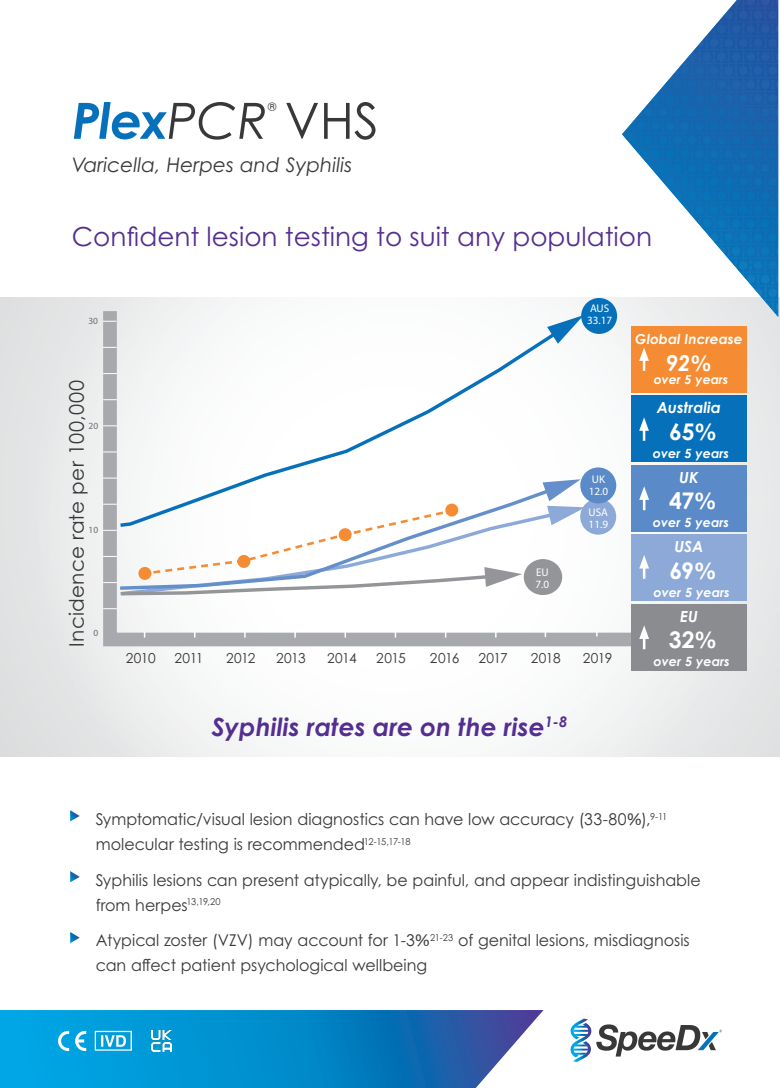
<style>
.page{position:relative;width:780px;height:1088px;background:#fff}
.page>*{position:absolute;margin:0;border:0;box-sizing:border-box;transform-origin:0 0}
.t1{font:italic 700 50px "Century Gothic Pro";color:#0671ba}
.t2{font:26.25px "Century Gothic Pro";color:#542e91}
.t3{font:italic 700 25px "Century Gothic Pro";color:#542e91}
.t4{font:700 23px "Century Gothic Pro";letter-spacing:-.01em;color:#fff}
.t5{font:italic 700 21.88px "Century Gothic Pro";color:#fff}
.t6{font:italic 20px "Century Gothic Pro";color:#383839}
.t7{font:20px "Century Gothic Pro";letter-spacing:.01em;color:#383839}
.t8{font:16.25px/25px "Century Gothic Pro";color:#383839}
.t9{font:italic 700 15.25px "Century Gothic Pro";color:#fff}
.t10{font:13.75px "Century Gothic Pro";letter-spacing:-.04em;color:#383839}
.t11{font:italic 700 13.75px "Century Gothic Pro";color:#fff}
.t12{font:italic 700 12.75px "Century Gothic Pro";color:#fff}
.t13{font:italic 700 12.5px "Century Gothic Pro";color:#fff}
.t14{font:italic 11.62px "Century Gothic Pro";color:#383839}
.t15{font:700 11.12px/12px "Century Gothic";color:#fff}
.t16{font:9.38px "Century Gothic";color:#6c6d70}
.s1{font-weight:400;color:#383839}
.s2{font-weight:400;font-style:normal;color:#383839}
.s3{font-family:"Helvetica Neue";font-style:normal}
.s4{font-family:"Helvetica Neue"}
</style>
<div class="page">
<img style="left:0;top:298px;width:779px;height:459px">
<svg style="left:96px;top:304px;width:539px;height:344px"></svg>
<div style="left:581px;top:298px;width:36px;height:36px;background:#0671ba;border-radius:50%"></div>
<svg style="left:244px;top:631px;width:2px;height:7px"></svg>
<svg style="left:294px;top:631px;width:2px;height:7px"></svg>
<svg style="left:344px;top:631px;width:2px;height:7px"></svg>
<svg style="left:117px;top:327px;width:446px;height:202px"></svg>
<svg style="left:547px;top:315px;width:36px;height:29px"></svg>
<svg style="left:117px;top:485px;width:439px;height:107px"></svg>
<svg style="left:542px;top:479px;width:43px;height:46px"></svg>
<div style="left:523px;top:559px;width:39px;height:36px;background:#939598;border-radius:50%"></div>
<div style="left:580px;top:499px;width:36px;height:36px;background:#8ca9d7;border-radius:50%"></div>
<svg style="left:103px;top:425px;width:14px;height:1px"></svg>
<svg style="left:103px;top:451px;width:14px;height:1px"></svg>
<svg style="left:103px;top:399px;width:14px;height:1px"></svg>
<svg style="left:103px;top:373px;width:14px;height:1px"></svg>
<svg style="left:103px;top:478px;width:14px;height:1px"></svg>
<svg style="left:103px;top:608px;width:14px;height:1px"></svg>
<svg style="left:103px;top:504px;width:419px;height:93px"></svg>
<div style="left:580px;top:467px;width:36px;height:36px;background:#5a8ac7;border-radius:50%"></div>
<svg style="left:544px;top:631px;width:2px;height:6px"></svg>
<svg style="left:103px;top:321px;width:13px;height:1px"></svg>
<svg style="left:103px;top:347px;width:13px;height:1px"></svg>
<svg style="left:70px;top:810px;width:10px;height:11px"></svg>
<svg style="left:70px;top:871px;width:10px;height:11px"></svg>
<svg style="left:70px;top:932px;width:10px;height:11px"></svg>
<svg style="left:0;top:1010px;width:543px;height:78px;background:#188dcb"></svg>
<svg style="left:570px;top:1018px;width:151px;height:44px"></svg>
<svg style="left:75px;top:1031px;width:11px;height:20px"></svg>
<svg style="left:58px;top:1031px;width:11px;height:20px"></svg>
<svg style="left:95px;top:1031px;width:37px;height:19px"></svg>
<img style="left:151px;top:1031px;width:21px;height:20px">
<div style="left:631px;top:395px;width:115px;height:67px;background:#0671ba"></div>
<div style="left:631px;top:465px;width:115px;height:66px;background:#5a8ac7"></div>
<div style="left:631px;top:534px;width:115px;height:67px;background:#8ca9d7"></div>
<div style="left:631px;top:604px;width:115px;height:66px;background:#8a8c8f"></div>
<hr style="left:642px;top:426px;width:3px;height:15px;background:#fff">
<svg style="left:639px;top:417px;width:10px;height:14px"></svg>
<svg style="left:639px;top:486px;width:10px;height:24px"></svg>
<svg style="left:639px;top:555px;width:10px;height:24px"></svg>
<svg style="left:639px;top:625px;width:10px;height:24px"></svg>
<div style="left:631px;top:326px;width:115px;height:66px;background:#f58b32"></div>
<hr style="left:642px;top:356px;width:3px;height:15px;background:#fff">
<svg style="left:639px;top:347px;width:10px;height:14px"></svg>
<img style="left:622px;top:0;width:156px;height:317px">
<p class="t1" style="left:72px;top:89px;width:308px">Plex<span class="s1">PCR</span> <span class="s2">VHS</span></p>
<p class="t14" style="left:268px;top:100px;width:10px">®</p>
<p class="t6" style="left:72px;top:153px;width:281px">Varicella, Herpes and Syphilis</p>
<p class="t2" style="left:72px;top:221px;width:581px">Confident lesion testing to suit any population</p>
<p class="t16" style="left:88px;top:315px;width:11px">30</p>
<p class="t7" style="left:64px;top:646px;width:268px;rotate:-90deg">Incidence rate per 100,000</p>
<p class="t16" style="left:88px;top:420px;width:11px">20</p>
<p class="t16" style="left:88px;top:524px;width:11px">10</p>
<p class="t16" style="left:93px;top:627px;width:6px">0</p>
<p class="t15" style="left:587px;top:302px;width:27px">AUS<br>33.17</p>
<p class="t15" style="left:589px;top:473px;width:21px">UK<br>12.0</p>
<p class="t15" style="left:535px;top:566px;width:15px">EU<br>7.0</p>
<p class="t15" style="left:588px;top:506px;width:21px">USA<br>11.9</p>
<p class="t10" style="left:126px;top:649px;width:31px">2010</p>
<p class="t10" style="left:174px;top:649px;width:30px">2011</p>
<p class="t10" style="left:226px;top:649px;width:31px">2012</p>
<p class="t10" style="left:276px;top:649px;width:31px">2013</p>
<p class="t10" style="left:327px;top:649px;width:31px">2014</p>
<p class="t10" style="left:376px;top:649px;width:31px">2015</p>
<p class="t10" style="left:430px;top:649px;width:31px">2016</p>
<p class="t10" style="left:478px;top:649px;width:31px">2017</p>
<p class="t10" style="left:530px;top:649px;width:31px">2018</p>
<p class="t10" style="left:582px;top:649px;width:31px">2019</p>
<p class="t3" style="left:212px;top:711px;width:357px">Syphilis rates are on the rise<sup>1-8</sup></p>
<p class="t11" style="left:635px;top:331px;width:109px">Global Increase</p>
<p class="t5" style="left:665px;top:349px;width:48px">92<span class="s3">%</span></p>
<p class="t13" style="left:653px;top:372px;width:76px">over 5 years</p>
<p class="t9" style="left:657px;top:398px;width:65px">Australia</p>
<p class="t4" style="left:669px;top:417px;width:50px">65<span class="s4">%</span></p>
<p class="t12" style="left:653px;top:445px;width:78px">over 5 years</p>
<p class="t9" style="left:679px;top:467px;width:21px">UK</p>
<p class="t4" style="left:669px;top:487px;width:49px">47<span class="s4">%</span></p>
<p class="t12" style="left:653px;top:514px;width:78px">over 5 years</p>
<p class="t9" style="left:674px;top:537px;width:31px">USA</p>
<p class="t4" style="left:669px;top:556px;width:49px">69<span class="s4">%</span></p>
<p class="t12" style="left:653px;top:584px;width:78px">over 5 years</p>
<p class="t9" style="left:680px;top:606px;width:19px">EU</p>
<p class="t4" style="left:669px;top:626px;width:50px">32<span class="s4">%</span></p>
<p class="t12" style="left:653px;top:653px;width:78px">over 5 years</p>
<p class="t8" style="left:96px;top:806px;width:573px">Symptomatic/visual lesion diagnostics can have low accuracy (33-80<span class="s4">%</span>),<sup>9-11 </sup>molecular testing is recommended<sup>12-15,17-18</sup></p>
<p class="t8" style="left:96px;top:867px;width:606px">Syphilis lesions can present atypically, be painful, and appear indistinguishable from herpes<sup>13,19,20</sup></p>
<p class="t8" style="left:96px;top:928px;width:595px">Atypical zoster (VZV) may account for 1-3<span class="s4">%</span><sup>21-23</sup> of genital lesions, misdiagnosis can affect patient psychological wellbeing</p>
</div>
